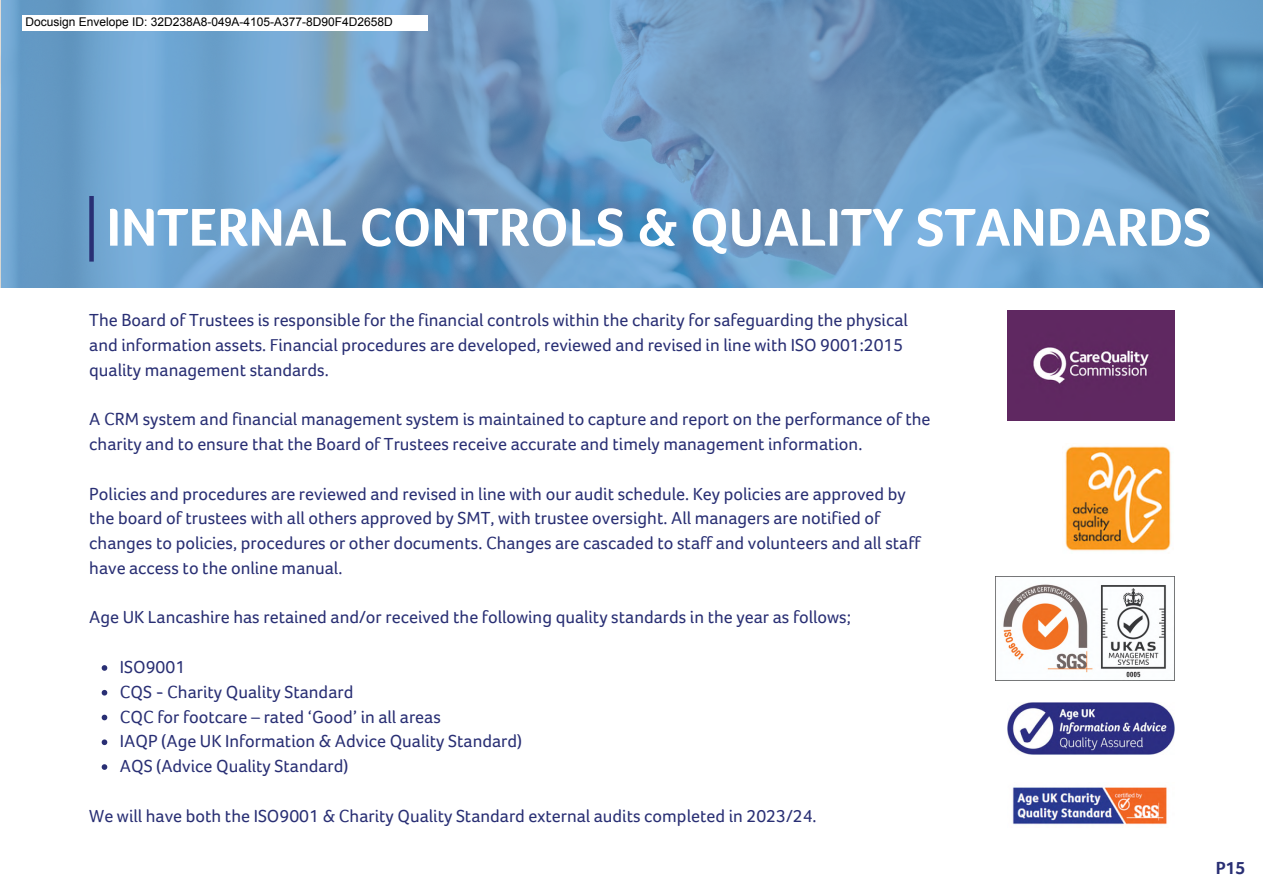
<style>
.page{position:relative;width:1263px;height:894px;background:#fff}
.page>*{position:absolute;margin:0;border:0;box-sizing:border-box;transform-origin:0 0}
.t1{font:700 54.75px "Foco Age UK";color:#fff}
.t2{font:18px/24.8px "Foco Age UK";color:#292f74}
.t3{font:700 18px "Foco Age UK";color:#292f74}
.t4{font:12px "Arial";color:#000}
</style>
<div class="page">
<svg style="left:1px;top:0;width:1262px;height:287px;background:#6a9bc5"></svg>
<div style="left:89px;top:196px;width:5px;height:65px;background:#292f74"></div>
<svg style="left:102px;top:665px;width:5px;height:5px"></svg>
<svg style="left:102px;top:689px;width:5px;height:6px"></svg>
<svg style="left:102px;top:714px;width:5px;height:6px"></svg>
<svg style="left:102px;top:739px;width:5px;height:5px"></svg>
<svg style="left:102px;top:764px;width:5px;height:5px"></svg>
<img style="left:1008px;top:310px;width:166px;height:110px">
<img style="left:1065px;top:446px;width:106px;height:105px">
<img style="left:1008px;top:702px;width:166px;height:52px">
<img style="left:1012px;top:787px;width:155px;height:38px">
<img style="left:995px;top:576px;width:179px;height:104px">
<div style="left:22px;top:15px;width:406px;height:15px;background:#fff"></div>
<p class="t4" style="left:26px;top:15px;width:369px">Docusign Envelope ID: 32D238A8-049A-4105-A377-8D90F4D2658D</p>
<h1 class="t1" style="left:107px;top:197px;width:1106px">INTERNAL CONTROLS &amp; QUALITY STANDARDS</h1>
<p class="t2" style="left:89px;top:308px;width:820px">The Board of Trustees is responsible for the financial controls within the charity for safeguarding the physical and information assets. Financial procedures are developed, reviewed and revised in line with ISO 9001:2015 quality management standards.</p>
<p class="t2" style="left:89px;top:407px;width:843px">A CRM system and financial management system is maintained to capture and report on the performance of the charity and to ensure that the Board of Trustees receive accurate and timely management information.</p>
<p class="t2" style="left:89px;top:481px;width:833px">Policies and procedures are reviewed and revised in line with our audit schedule. Key policies are approved by the board of trustees with all others approved by SMT, with trustee oversight. All managers are notified of changes to policies, procedures or other documents. Changes are cascaded to staff and volunteers and all staff have access to the online manual.</p>
<p class="t2" style="left:89px;top:605px;width:763px">Age UK Lancashire has retained and/or received the following quality standards in the year as follows;</p>
<p class="t2" style="left:120px;top:654px;width:67px">ISO9001</p>
<p class="t2" style="left:120px;top:679px;width:235px">CQS - Charity Quality Standard</p>
<p class="t2" style="left:120px;top:704px;width:322px">CQC for footcare – rated ‘Good’ in all areas</p>
<p class="t2" style="left:120px;top:729px;width:404px">IAQP (Age UK Information &amp; Advice Quality Standard)</p>
<p class="t2" style="left:120px;top:753px;width:230px">AQS (Advice Quality Standard)</p>
<p class="t2" style="left:89px;top:803px;width:729px">We will have both the ISO9001 &amp; Charity Quality Standard external audits completed in 2023/24.</p>
<h2 class="t3" style="left:1216px;top:857px;width:31px">P15</h2>
</div>
